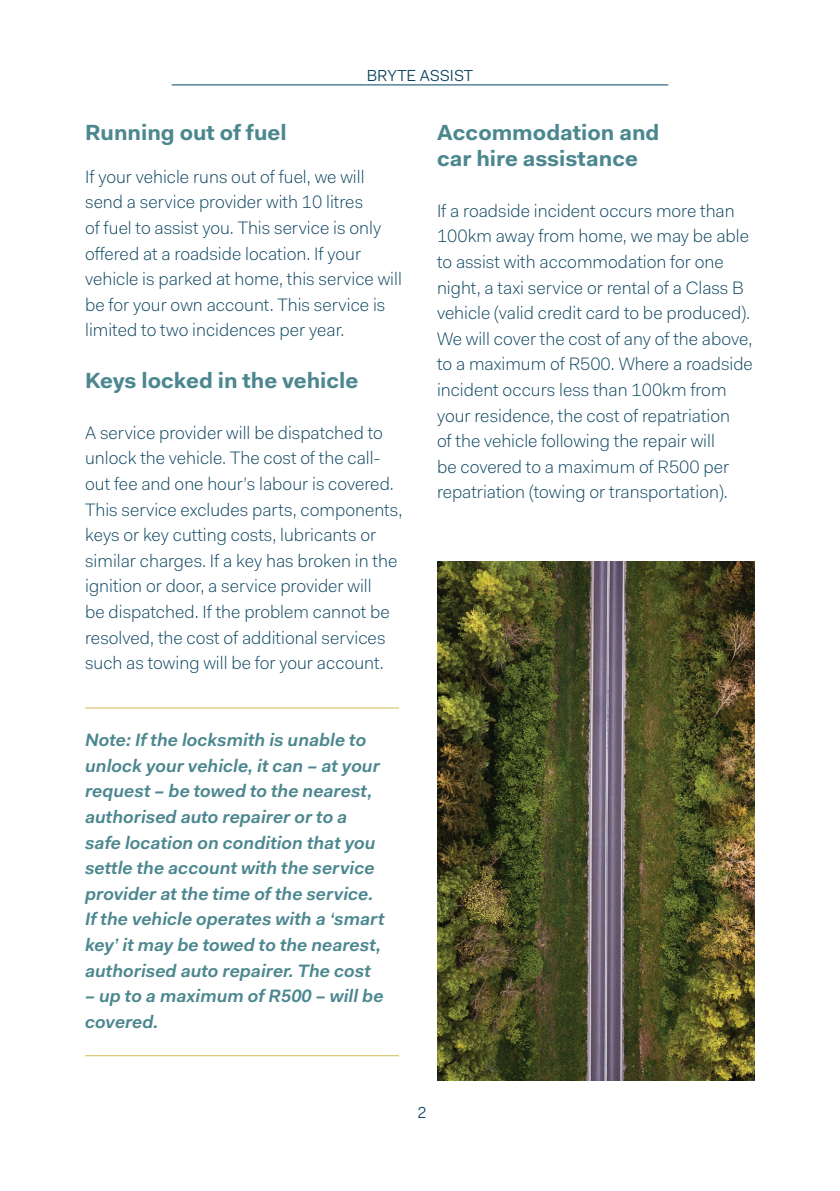
<style>
.page{position:relative;width:840px;height:1191px;background:#fff}
.page>*{position:absolute;margin:0;border:0;box-sizing:border-box;transform-origin:0 0}
.t1{font:700 22px/25.6px "Fakt Pro";color:#4c878f}
.t2{font:300 18px/25.6px "Fakt Pro";color:#07415d}
.t3{font:italic 600 18px/25.6px "Fakt Pro";color:#4c878f}
.t4{font:16px "Fakt Pro Blond";color:#07415d}
</style>
<div class="page">
<img style="left:437px;top:562px;width:317px;height:519px">
<hr style="left:172px;top:85px;width:496px;height:1px;background:#004562">
<hr style="left:85px;top:707px;width:314px;height:1px;background:#d4b957">
<hr style="left:85px;top:1055px;width:314px;height:1px;background:#d4b957">
<p class="t4" style="left:366px;top:65px;width:108px">BRYTE ASSIST</p>
<p class="t1" style="left:85px;top:119px;width:203px">Running out of fuel</p>
<p class="t2" style="left:85px;top:164px;width:318px">If your vehicle runs out of fuel, we will send a service provider with 10 litres<br>of fuel to assist you. This service is only offered at a roadside location. If your vehicle is parked at home, this service will be for your own account. This service is limited to two incidences per year.</p>
<p class="t1" style="left:85px;top:367px;width:274px">Keys locked in the vehicle</p>
<p class="t2" style="left:85px;top:420px;width:318px">A service provider will be dispatched to unlock the vehicle. The cost of the call&shy;out fee and one hour’s labour is covered.<br>This service excludes parts, components, keys or key cutting costs, lubricants or similar charges. If a key has broken in the ignition or door, a service provider will<br>be dispatched. If the problem cannot be resolved, the cost of additional services such as towing will be for your account.</p>
<p class="t3" style="left:85px;top:727px;width:301px">Note: If the locksmith is unable to unlock your vehicle, it can – at your request – be towed to the nearest, authorised auto repairer or to a safe location on condition that you settle the account with the service provider at the time of the service.<br>If the vehicle operates with a ‘smart key’ it may be towed to the nearest, authorised auto repairer. The cost</p>
<p class="t3" style="left:85px;top:983px;width:300px">– up to a maximum of R500 – will be covered.</p>
<p class="t1" style="left:437px;top:119px;width:224px">Accommodation and car hire assistance</p>
<p class="t2" style="left:437px;top:198px;width:317px">If a roadside incident occurs more than 100km away from home, we may be able to assist with accommodation for one night, a taxi service or rental of a Class B vehicle (valid credit card to be produced).<br>We will cover the cost of any of the above, to a maximum of R500. Where a roadside incident occurs less than 100km from your residence, the cost of repatriation<br>of the vehicle following the repair will<br>be covered to a maximum of R500 per repatriation (towing or transportation).</p>
<p class="t4" style="left:417px;top:1101px;width:11px">2</p>
</div>
